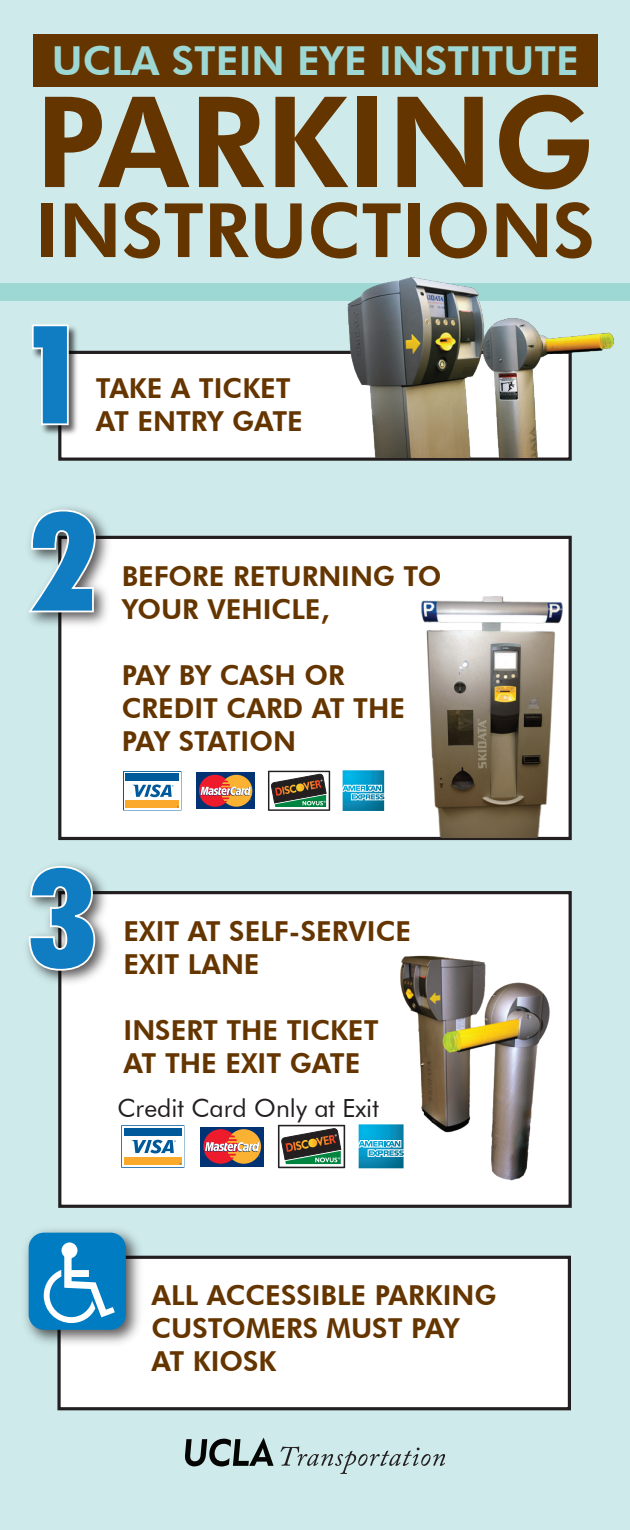
<style>
.page{position:relative;width:630px;height:1530px;background:#ceeaeb}
.page>*{position:absolute;margin:0;border:0;box-sizing:border-box;transform-origin:0 0}
.t1{font:900 condensed 138.75px "Futura BT";color:#107dc2}
.t2{font:800 126.25px "Futura BT";color:#653500}
.t3{font:800 75px "Futura BT";color:#653500}
.t4{font:800 40px "Futura BT";color:#9ed8d5}
.t5{font:800 27.5px/33px "Futura BT";color:#653500}
.t6{font:25px "Futura BT";color:#231f20}
</style>
<div class="page">
<div style="left:0;top:283px;width:630px;height:18px;background:#9ed8d5"></div>
<div style="left:58px;top:351px;width:514px;height:110px;background:#fff;border:3px solid #231f20"></div>
<img style="left:42px;top:326px;width:60px;height:135px">
<svg style="left:32px;top:324px;width:38px;height:102px"></svg>
<img style="left:320px;top:277px;width:294px;height:181px">
<div style="left:58px;top:891px;width:514px;height:317px;background:#fff;border:3px solid #231f20"></div>
<img style="left:378px;top:955px;width:172px;height:226px">
<div style="left:201px;top:1127px;width:63px;height:39px;background:#013374"></div>
<svg style="left:203px;top:1129px;width:58px;height:35px;background:#c06f59"></svg>
<svg style="left:121px;top:1125px;width:63px;height:43px"></svg>
<svg style="left:278px;top:1125px;width:67px;height:43px"></svg>
<svg style="left:359px;top:1124px;width:45px;height:44px;background:#2ea3c8"></svg>
<img style="left:27px;top:840px;width:90px;height:182px">
<svg style="left:28px;top:865px;width:68px;height:107px"></svg>
<div style="left:58px;top:536px;width:514px;height:304px;background:#fff;border:3px solid #231f20"></div>
<img style="left:30px;top:507px;width:90px;height:158px">
<svg style="left:29px;top:509px;width:68px;height:104px"></svg>
<img style="left:403px;top:589px;width:166px;height:248px">
<div style="left:196px;top:772px;width:59px;height:37px;background:#013374"></div>
<svg style="left:199px;top:775px;width:53px;height:32px;background:#c47059"></svg>
<svg style="left:123px;top:771px;width:58px;height:39px"></svg>
<svg style="left:268px;top:771px;width:62px;height:40px"></svg>
<svg style="left:343px;top:770px;width:41px;height:41px;background:#2ca2c7"></svg>
<div style="left:33px;top:34px;width:565px;height:52px;background:#653500"></div>
<div style="left:57px;top:1256px;width:514px;height:154px;background:#fff;border:3px solid #231f20"></div>
<img style="left:25px;top:1229px;width:122px;height:122px">
<div style="left:29px;top:1233px;width:97px;height:97px;background:#007cc2;border-radius:15px"></div>
<svg style="left:44px;top:1255px;width:71px;height:68px"></svg>
<div style="left:62px;top:1242px;width:15px;height:16px;background:#fff;border-radius:50%"></div>
<svg style="left:280px;top:1446px;width:165px;height:28px"></svg>
<svg style="left:185px;top:1438px;width:89px;height:28px"></svg>
<h3 class="t4" style="left:52px;top:36px;width:528px">UCLA STEIN EYE INSTITUTE</h3>
<h2 class="t2" style="left:35px;top:65px;width:561px">PARKING</h2>
<h3 class="t3" style="left:35px;top:185px;width:562px">INSTRUCTIONS</h3>
<h1 class="t1" style="left:19px;top:291px;width:70px">1</h1>
<p class="t5" style="left:96px;top:371px;width:209px">TAKE A TICKET<br>AT ENTRY GATE</p>
<h1 class="t1" style="left:30px;top:478px;width:70px">2</h1>
<p class="t5" style="left:122px;top:560px;width:321px">BEFORE RETURNING TO<br>YOUR VEHICLE,</p>
<p class="t5" style="left:122px;top:659px;width:285px">PAY BY CASH OR<br>CREDIT CARD AT THE<br>PAY STATION</p>
<h1 class="t1" style="left:27px;top:834px;width:70px">3</h1>
<p class="t5" style="left:124px;top:914px;width:289px">EXIT AT SELF-SERVICE<br>EXIT LANE</p>
<p class="t5" style="left:124px;top:1013px;width:257px">INSERT THE TICKET<br>AT THE EXIT GATE</p>
<p class="t6" style="left:118px;top:1093px;width:263px">Credit Card Only at Exit</p>
<p class="t5" style="left:152px;top:1279px;width:346px">ALL ACCESSIBLE PARKING<br>CUSTOMERS MUST PAY<br>AT KIOSK</p>
</div>
